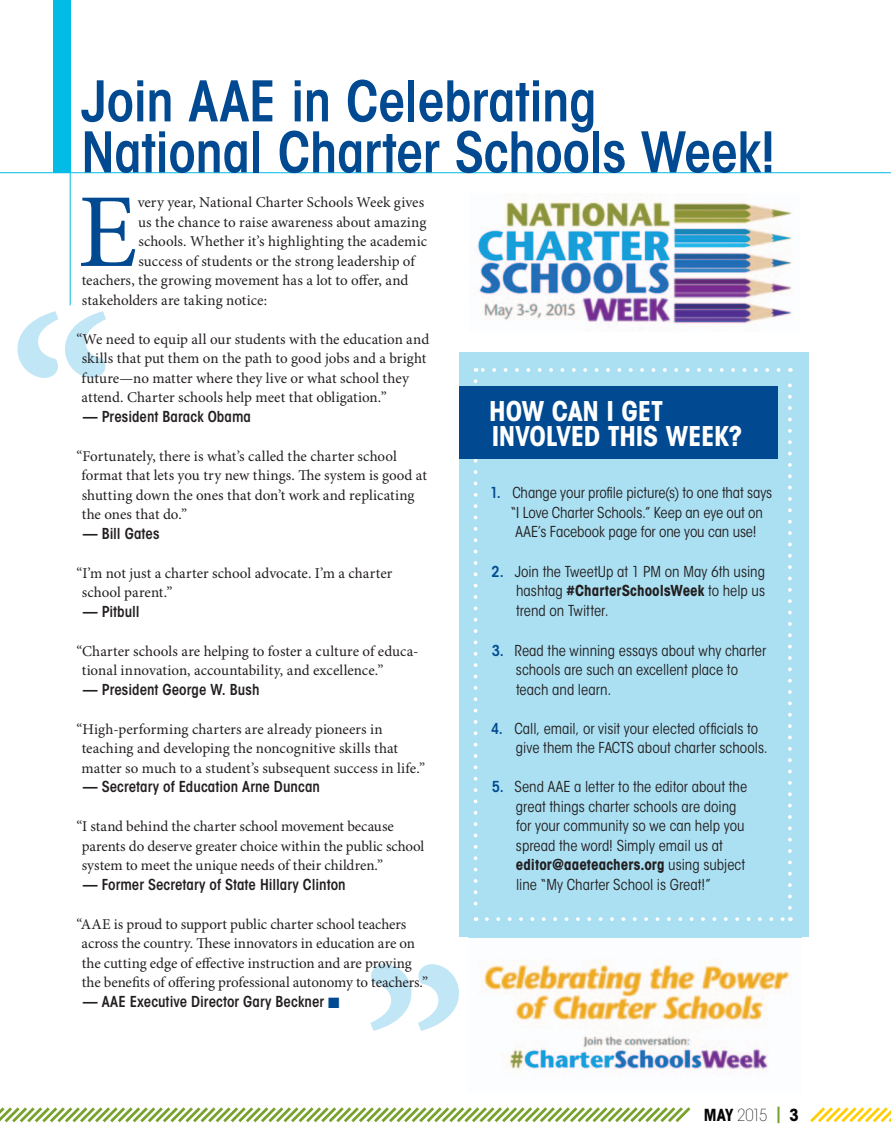
<style>
.page{position:relative;width:891px;height:1147px;background:#fff}
.page>*{position:absolute;margin:0;border:0;box-sizing:border-box;transform-origin:0 0}
.t1{font:105px "Minion Pro";color:#014990}
.t2{font:600 condensed 55.5px/51px "ITC Avant Garde Std";letter-spacing:-.01em;color:#014990}
.t3{font:700 condensed 27px/25.5px "ITC Avant Garde Std";letter-spacing:-.01em;color:#fff}
.t4{font:700 condensed 16.5px "ITC Avant Garde Std";color:#040504}
.t5{font:15px/19.5px "Minion Pro";color:#231f20}
.t6{font:condensed 15px/19.5px "ITC Avant Garde Std";color:#231f20}
.t7{font:600 condensed 15px "ITC Avant Garde Std";color:#231f20}
.s1{font-weight:600;color:#014990}
.s2{font-weight:700}
.s3{font-weight:200}
.s4{color:#78a22d}
</style>
<div class="page">
<div style="left:459px;top:353px;width:350px;height:584px;background:#abe0f3"></div>
<svg style="left:487px;top:917px;width:297px;height:4px"></svg>
<svg style="left:474px;top:381px;width:3px;height:540px"></svg>
<svg style="left:788px;top:368px;width:4px;height:540px"></svg>
<svg style="left:476px;top:368px;width:303px;height:4px"></svg>
<svg style="left:17px;top:311px;width:89px;height:67px"></svg>
<svg style="left:370px;top:964px;width:89px;height:67px"></svg>
<hr style="left:0;top:172px;width:891px;height:1px;background:#02bce5">
<div style="left:53px;top:0;width:18px;height:173px;background:#02bce5"></div>
<hr style="left:70px;top:0;width:1px;height:305px;background:#02bce5">
<img style="left:477px;top:199px;width:316px;height:130px">
<img style="left:468px;top:937px;width:333px;height:136px">
<div style="left:459px;top:386px;width:318px;height:73px;background:#014990"></div>
<svg style="left:810px;top:1107px;width:81px;height:16px"></svg>
<svg style="left:0;top:1107px;width:691px;height:16px"></svg>
<h2 class="t2" style="left:81px;top:81px;width:696px">Join AAE in Celebrating<br>National Charter Schools Week!</h2>
<h1 class="t1" style="left:78px;top:191px;width:61px">E</h1>
<p class="t5" style="left:138px;top:194px;width:288px">very year, National Charter Schools Week gives</p>
<p class="t5" style="left:138px;top:214px;width:290px">us the chance to raise awareness about amazing</p>
<p class="t5" style="left:138px;top:233px;width:290px">schools. Whether it’s highlighting the academic</p>
<p class="t5" style="left:138px;top:253px;width:278px">success of students or the strong leadership of</p>
<p class="t5" style="left:82px;top:272px;width:328px">teachers, the growing movement has a lot to offer, and</p>
<p class="t5" style="left:82px;top:292px;width:187px">stakeholders are taking notice:</p>
<p class="t5" style="left:82px;top:331px;width:349px;text-indent:-5px">“We need to equip all our students with the education and skills that put them on the path to good jobs and a bright future—no matter where they live or what school they attend. Charter schools help meet that obligation.”</p>
<p class="t7" style="left:83px;top:411px;width:170px">— President Barack Obama</p>
<p class="t5" style="left:82px;top:448px;width:347px;text-indent:-5px">“Fortunately, there is what’s called the charter school format that lets you try new things. The system is good at shutting down the ones that don’t work and replicating the ones that do.”</p>
<p class="t7" style="left:83px;top:528px;width:78px">— Bill Gates</p>
<p class="t5" style="left:82px;top:565px;width:312px;text-indent:-5px">“I’m not just a charter school advocate. I’m a charter school parent.”</p>
<p class="t7" style="left:83px;top:606px;width:59px">— Pitbull</p>
<p class="t5" style="left:82px;top:643px;width:338px;text-indent:-5px">“Charter schools are helping to foster a culture of educa&shy;tional innovation, accountability, and excellence.”</p>
<p class="t7" style="left:83px;top:684px;width:178px">— President George W. Bush</p>
<p class="t5" style="left:82px;top:721px;width:345px;text-indent:-5px">“High-performing charters are already pioneers in teaching and developing the noncognitive skills that matter so much to a student’s subsequent success in life.”</p>
<p class="t7" style="left:83px;top:781px;width:239px">— Secretary of Education Arne Duncan</p>
<p class="t5" style="left:82px;top:818px;width:344px;text-indent:-5px">“I stand behind the charter school movement because parents do deserve greater choice within the public school system to meet the unique needs of their children.”</p>
<p class="t7" style="left:83px;top:879px;width:265px">— Former Secretary of State Hillary Clinton</p>
<p class="t5" style="left:82px;top:916px;width:348px;text-indent:-5px">“AAE is proud to support public charter school teachers across the country. These innovators in education are on the cutting edge of effective instruction and are proving the benefits of offering professional autonomy to teachers.”</p>
<p class="t7" style="left:83px;top:996px;width:243px">— AAE Executive Director Gary Beckner</p>
<h3 class="t3" style="left:489px;top:401px;width:255px">HOW CAN I GET<br>INVOLVED THIS WEEK?</h3>
<p class="t6" style="left:490px;top:484px;width:284px"><span class="s1">1.</span> Change your profile picture(s) to one that says</p>
<p class="t6" style="left:510px;top:504px;width:254px">“I Love Charter Schools.” Keep an eye out on</p>
<p class="t6" style="left:516px;top:523px;width:242px">AAE’s Facebook page for one you can use!</p>
<p class="t6" style="left:516px;top:563px;width:251px;text-align:justify;text-indent:-24px"><span class="s1">2.</span> Join the TweetUp at 1 PM on May 6th using hashtag <span class="s2">#CharterSchoolsWeek</span> to help us trend on Twitter.</p>
<p class="t6" style="left:516px;top:642px;width:252px;text-indent:-24px"><span class="s1">3.</span> Read the winning essays about why charter schools are such an excellent place to teach and learn.</p>
<p class="t6" style="left:516px;top:720px;width:253px;text-indent:-25px"><span class="s1">4.</span> Call, email, or visit your elected officials to give them the FACTS about charter schools.</p>
<p class="t6" style="left:516px;top:778px;width:233px;text-indent:-24px"><span class="s1">5.</span> Send AAE a letter to the editor about the great things charter schools are doing for your community so we can help you spread the word! Simply email us at <span class="s2">editor@aaeteachers.org</span> using subject line “My Charter School is Great!”</p>
<p class="t4" style="left:704px;top:1108px;width:96px">MAY <span class="s3">2015</span> <span class="s4">|</span> 3</p>
</div>
